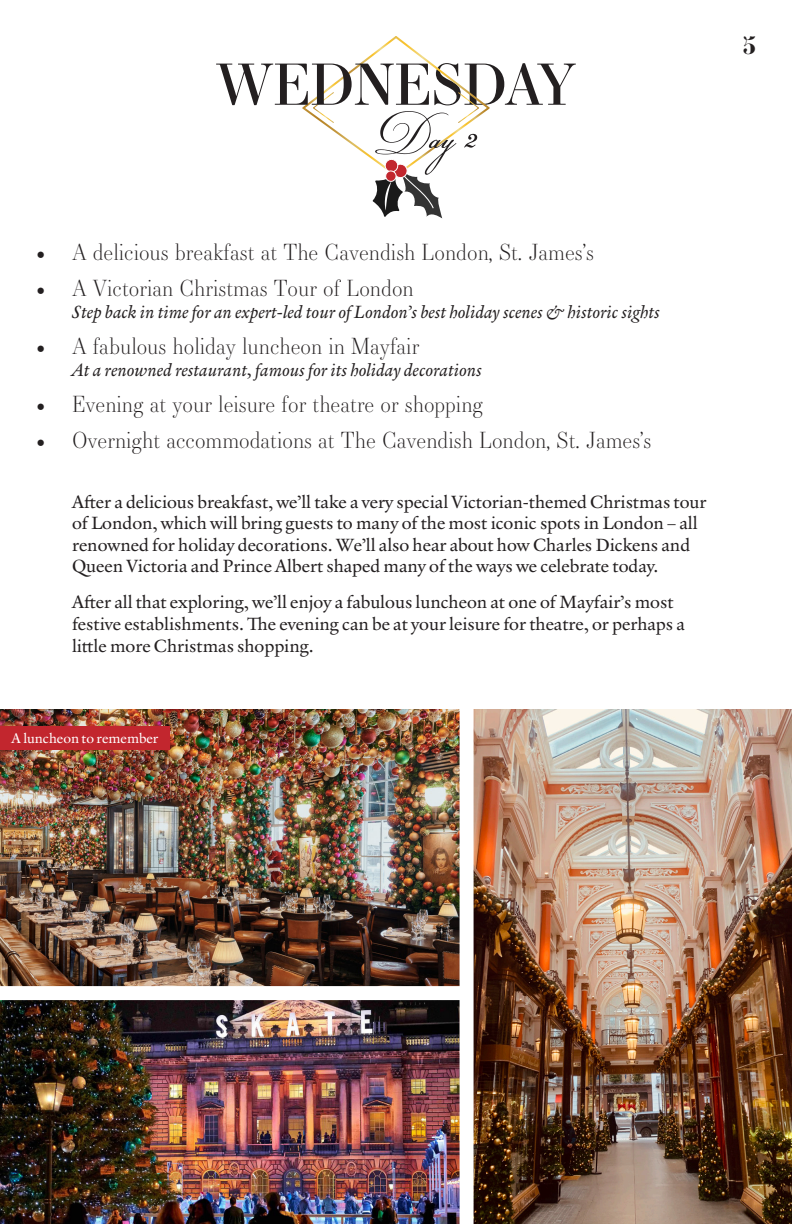
<style>
.page{position:relative;width:792px;height:1224px;background:#fff}
.page>*{position:absolute;margin:0;border:0;box-sizing:border-box;transform-origin:0 0}
.t1{font:56px "Essonnes Display";color:#231f20}
.t2{font:56px "Champignon";color:#231f20}
.t3{font:700 24px "Essonnes Display";color:#231f20}
.t4{font:300 22px "Essonnes Display";color:#231f20}
.t5{font:18px/21.6px "Verdigris MVB Pro Text";color:#231f20}
.t6{font:italic 18px "Verdigris MVB Pro Text";color:#231f20}
.t7{font:14px "Verdigris MVB Pro Text";color:#fff}
.s1{font-family:"Minion Pro";font-weight:400;font-size:24px}
</style>
<div class="page">
<svg style="left:302px;top:36px;width:188px;height:182px"></svg>
<svg style="left:385px;top:170px;width:12px;height:12px"></svg>
<div style="left:385px;top:170px;width:12px;height:12px;border:1px solid #fff;border-radius:5px"></div>
<img style="left:474px;top:709px;width:318px;height:515px">
<img style="left:0;top:709px;width:460px;height:277px">
<img style="left:0;top:1000px;width:460px;height:224px">
<div style="left:0;top:727px;width:170px;height:23px;background:#c2262e"></div>
<p class="t1" style="left:216px;top:45px;width:362px">WEDNESDAY</p>
<p class="t2" style="left:374px;top:100px;width:58px">D</p>
<p class="t2" style="left:430px;top:96px;width:49px">ay2</p>
<p class="t4" style="left:36px;top:237px;width:559px"><span class="s1">•</span> A delicious breakfast at The Cavendish London, St. James’s</p>
<p class="t4" style="left:36px;top:273px;width:379px"><span class="s1">•</span> A Victorian Christmas Tour of London</p>
<p class="t6" style="left:72px;top:300px;width:589px">Step back in time for an expert-led tour of London’s best holiday scenes &amp; historic sights</p>
<p class="t4" style="left:36px;top:331px;width:385px"><span class="s1">•</span> A fabulous holiday luncheon in Mayfair</p>
<p class="t6" style="left:72px;top:357px;width:411px">At a renowned restaurant, famous for its holiday decorations</p>
<p class="t4" style="left:36px;top:388px;width:449px"><span class="s1">•</span> Evening at your leisure for theatre or shopping</p>
<p class="t4" style="left:36px;top:424px;width:617px"><span class="s1">•</span> Overnight accommodations at The Cavendish London, St. James’s</p>
<p class="t5" style="left:72px;top:490px;width:636px">After a delicious breakfast, we’ll take a very special Victorian-themed Christmas tour of London, which will bring guests to many of the most iconic spots in London – all renowned for holiday decorations. We’ll also hear about how Charles Dickens and Queen Victoria and Prince Albert shaped many of the ways we celebrate today.</p>
<p class="t5" style="left:72px;top:591px;width:603px">After all that exploring, we’ll enjoy a fabulous luncheon at one of Mayfair’s most</p>
<p class="t5" style="left:72px;top:612px;width:614px">festive establishments. The evening can be at your leisure for theatre, or perhaps a little more Christmas shopping.</p>
<p class="t7" style="left:11px;top:729px;width:148px">A luncheon to remember</p>
<h2 class="t3" style="left:743px;top:28px;width:15px">5</h2>
</div>
